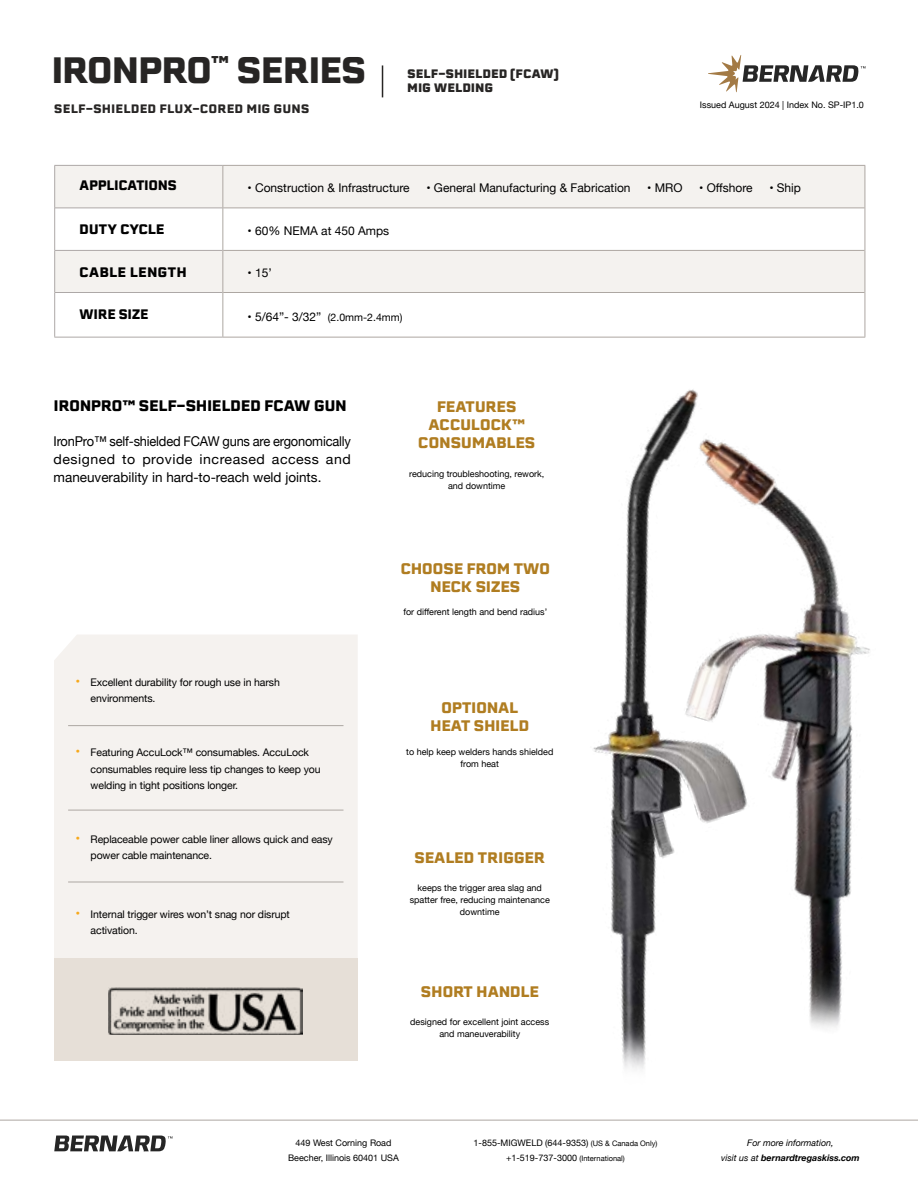
<style>
.page{position:relative;width:918px;height:1188px;background:#fff}
.page>*{position:absolute;margin:0;border:0;box-sizing:border-box;transform-origin:0 0}
.t1{font:700 36px "Erbaum";letter-spacing:-.05em;color:#272524}
.t2{font:700 15px/18px "Erbaum";letter-spacing:-.03em;color:#b07d21;text-align:center}
.t3{font:700 15px "Erbaum";letter-spacing:-.03em;color:#000}
.t4{font:13.5px/18px "Helvetica Neue";color:#000;text-align:justify;scale:.95 1}
.t5{font:700 13.5px "Erbaum";letter-spacing:-.03em;color:#000;scale:.96 1}
.t6{font:700 13.5px "Erbaum";color:#000}
.t7{font:700 13.5px "Erbaum";letter-spacing:-.03em;color:#000}
.t8{font:12px "Helvetica Neue";color:#000}
.t9{font:700 12px "Erbaum";color:#272524}
.t10{font:900 12px/14.4px "Erbaum";letter-spacing:-.01em;color:#272524}
.t11{font:10.5px/16.5px "Helvetica Neue";letter-spacing:-.01em;color:#000}
.t12{font:9px/12px "Helvetica Neue";color:#000;text-align:center}
.t13{font:italic 9px/15px "Helvetica Neue";color:#000;text-align:center}
.s1{font-size:12px}
.s2{font-size:13.5px;color:#f7a91b}
.s3{font-size:7.5px}
.s4{font-weight:700}
</style>
<div class="page">
<svg style="left:708px;top:55px;width:158px;height:37px"></svg>
<div style="left:55px;top:166px;width:810px;height:42px;background:#f4f2ef"></div>
<div style="left:55px;top:251px;width:810px;height:41px;background:#f4f2ef"></div>
<hr style="left:54px;top:165px;width:169px;height:1px;background:#ada8a7">
<hr style="left:55px;top:208px;width:167px;height:1px;background:#ada8a7">
<hr style="left:55px;top:250px;width:167px;height:1px;background:#ada8a7">
<hr style="left:55px;top:292px;width:167px;height:1px;background:#ada8a7">
<hr style="left:54px;top:337px;width:169px;height:1px;background:#ada8a7">
<hr style="left:54px;top:166px;width:1px;height:42px;background:#ada8a7">
<hr style="left:54px;top:208px;width:1px;height:42px;background:#ada8a7">
<hr style="left:54px;top:250px;width:1px;height:42px;background:#ada8a7">
<hr style="left:54px;top:292px;width:1px;height:45px;background:#ada8a7">
<hr style="left:223px;top:165px;width:642px;height:1px;background:#ada7a2">
<hr style="left:223px;top:208px;width:642px;height:1px;background:#ada7a2">
<hr style="left:223px;top:250px;width:642px;height:1px;background:#ada7a2">
<hr style="left:223px;top:292px;width:642px;height:1px;background:#ada7a2">
<hr style="left:223px;top:337px;width:642px;height:1px;background:#ada7a2">
<hr style="left:222px;top:166px;width:1px;height:42px;background:#ada7a2">
<hr style="left:865px;top:166px;width:1px;height:42px;background:#ada7a2">
<hr style="left:222px;top:208px;width:1px;height:42px;background:#ada7a2">
<hr style="left:865px;top:208px;width:1px;height:42px;background:#ada7a2">
<hr style="left:222px;top:250px;width:1px;height:42px;background:#ada7a2">
<hr style="left:865px;top:250px;width:1px;height:42px;background:#ada7a2">
<hr style="left:222px;top:292px;width:1px;height:45px;background:#ada7a2">
<hr style="left:865px;top:292px;width:1px;height:45px;background:#ada7a2">
<hr style="left:0;top:1120px;width:918px;height:1px;background:#ada7a2">
<svg style="left:54px;top:1136px;width:118px;height:15px"></svg>
<img style="left:777px;top:487px;width:93px;height:541px">
<img style="left:544px;top:389px;width:233px;height:732px">
<div style="left:54px;top:958px;width:304px;height:103px;background:#e6dfd7"></div>
<div style="left:54px;top:635px;width:304px;height:323px;background:#f5f2ef"></div>
<hr style="left:68px;top:882px;width:275px;height:1px;background:#ada7a2">
<hr style="left:68px;top:725px;width:275px;height:1px;background:#ada7a2">
<hr style="left:68px;top:810px;width:275px;height:1px;background:#ada7a2">
<img style="left:108px;top:987px;width:195px;height:48px">
<hr style="left:382px;top:65px;width:1px;height:32px;background:#272524">
<h1 class="t1" style="left:51px;top:44px;width:317px">IRONPRO<sup>™</sup> SERIES</h1>
<h3 class="t9" style="left:54px;top:100px;width:257px">SELF-SHIELDED FLUX-CORED MIG GUNS</h3>
<h3 class="t10" style="left:407px;top:66px;width:153px">SELF-SHIELDED (FCAW)<br>MIG WELDING</h3>
<p class="t12" style="left:700px;top:100px;width:166px">Issued August 2024 | Index No. SP-IP1.0</p>
<h3 class="t5" style="left:79px;top:176px;width:103px">APPLICATIONS</h3>
<h3 class="t8" style="left:247px;top:179px;width:164px">• Construction &amp; Infrastructure</h3>
<h3 class="t8" style="left:426px;top:179px;width:206px">• General Manufacturing &amp; Fabrication</h3>
<h3 class="t8" style="left:647px;top:179px;width:37px">• MRO</h3>
<h3 class="t8" style="left:699px;top:179px;width:55px">• Offshore</h3>
<h3 class="t8" style="left:769px;top:179px;width:33px">• Ship</h3>
<h3 class="t7" style="left:79px;top:220px;width:87px">DUTY CYCLE</h3>
<h3 class="t8" style="left:247px;top:222px;width:143px">• 60% NEMA at 450 Amps</h3>
<h3 class="t6" style="left:79px;top:262px;width:109px">CABLE LENGTH</h3>
<h3 class="t8" style="left:247px;top:264px;width:26px">• 15’</h3>
<h3 class="t5" style="left:79px;top:304px;width:73px">WIRE SIZE</h3>
<p class="t11" style="left:247px;top:309px;width:156px"><span class="s1">• 5/64”- 3/32”</span> (2.0mm-2.4mm)</p>
<h2 class="t3" style="left:54px;top:395px;width:295px">IRONPRO™ SELF-SHIELDED FCAW GUN</h2>
<h3 class="t4" style="left:54px;top:432px;width:314px">IronPro™ self-shielded FCAW guns are ergonomically designed to provide increased access and maneuverability in hard-to-reach weld joints.</h3>
<p class="t11" style="left:91px;top:675px;width:191px;text-indent:-15px"><span class="s2">•</span> Excellent durability for rough use in harsh environments.</p>
<p class="t11" style="left:91px;top:745px;width:232px;text-indent:-15px"><span class="s2">•</span> Featuring AccuLock™ consumables. AccuLock consumables require less tip changes to keep you welding in tight positions longer.</p>
<p class="t11" style="left:91px;top:831px;width:244px;text-indent:-15px"><span class="s2">•</span> Replaceable power cable liner allows quick and easy power cable maintenance.</p>
<p class="t11" style="left:91px;top:906px;width:201px;text-indent:-15px"><span class="s2">•</span> Internal trigger wires won’t snag nor disrupt activation.</p>
<h2 class="t2" style="left:418px;top:398px;width:119px">FEATURES<br>ACCULOCK™<br>CONSUMABLES</h2>
<p class="t12" style="left:409px;top:468px;width:137px">reducing troubleshooting, rework, and downtime</p>
<h2 class="t2" style="left:400px;top:560px;width:151px">CHOOSE FROM TWO<br>NECK SIZES</h2>
<p class="t12" style="left:403px;top:607px;width:145px">for different length and bend radius’</p>
<h2 class="t2" style="left:430px;top:699px;width:101px">OPTIONAL<br>HEAT SHIELD</h2>
<p class="t12" style="left:406px;top:746px;width:149px">to help keep welders hands shielded from heat</p>
<h2 class="t2" style="left:414px;top:849px;width:133px">SEALED TRIGGER</h2>
<p class="t12" style="left:410px;top:882px;width:142px">keeps the trigger area slag and spatter free, reducing maintenance downtime</p>
<h2 class="t2" style="left:421px;top:983px;width:120px">SHORT HANDLE</h2>
<p class="t12" style="left:410px;top:1016px;width:141px">designed for excellent joint access and maneuverability</p>
<p class="t12" style="left:288px;top:1135px;width:112px;line-height:15px">449 West Corning Road<br>Beecher, Illinois 60401 USA</p>
<p class="t12" style="left:474px;top:1135px;width:185px;line-height:15px">1-855-MIGWELD (644-9353) <span class="s3">(US &amp; Canada Only) </span>+1-519-737-3000 <span class="s3">(International)</span></p>
<p class="t13" style="left:721px;top:1135px;width:140px">For more information,<br>visit us at <span class="s4">bernardtregaskiss.com</span></p>
</div>
